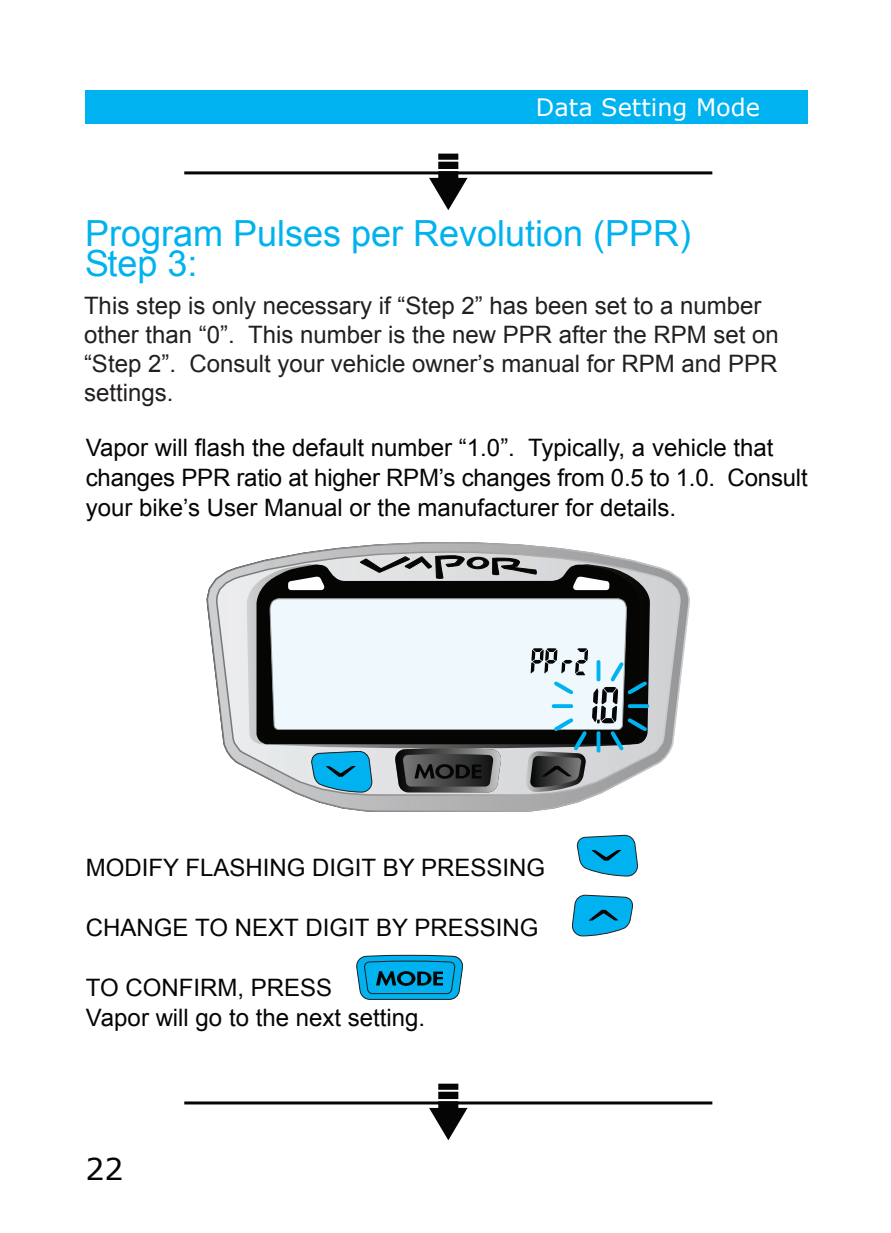
<style>
.page{position:relative;width:891px;height:1233px;background:#fff}
.page>*{position:absolute;margin:0;border:0;box-sizing:border-box;transform-origin:0 0}
.t1{font:36px/30px "Arial";color:#00b2ef}
.t2{font:30px "Verdana";color:#040504}
.t3{font:24px/30px "Arial";color:#040504}
.t4{font:24px/28.8px "Arial";color:#231f20}
.t5{font:24px "Verdana";color:#fff}
</style>
<div class="page">
<svg style="left:207px;top:546px;width:483px;height:266px"></svg>
<svg style="left:247px;top:563px;width:403px;height:185px;background:#a3a4a5"></svg>
<svg style="left:359px;top:542px;width:178px;height:21px;background:#a8a8a9"></svg>
<svg style="left:257px;top:563px;width:383px;height:181px;background:#626262"></svg>
<svg style="left:288px;top:576px;width:36px;height:1px"></svg>
<svg style="left:573px;top:576px;width:36px;height:1px"></svg>
<svg style="left:394px;top:758px;width:108px;height:34px;background:#4c4c4c"></svg>
<svg style="left:270px;top:577px;width:357px;height:181px"></svg>
<div style="left:85px;top:91px;width:723px;height:33px;background:#00b2ef"></div>
<svg style="left:525px;top:648px;width:124px;height:144px"></svg>
<hr style="left:184px;top:171px;width:528px;height:3px;background:#040504">
<svg style="left:429px;top:154px;width:39px;height:56px"></svg>
<hr style="left:184px;top:1101px;width:528px;height:3px;background:#040504">
<svg style="left:429px;top:1084px;width:39px;height:56px"></svg>
<svg style="left:577px;top:835px;width:61px;height:41px;background:#27acd9"></svg>
<svg style="left:311px;top:751px;width:62px;height:41px;background:#24a6d3"></svg>
<svg style="left:572px;top:895px;width:61px;height:41px;background:#27acd9"></svg>
<svg style="left:356px;top:955px;width:107px;height:45px;background:#1294c1"></svg>
<p class="t5" style="left:536px;top:91px;width:226px">Data Setting Mode</p>
<h1 class="t1" style="left:85px;top:219px;width:608px">Program Pulses per Revolution (PPR)<br>Step 3:</h1>
<p class="t4" style="left:84px;top:292px;width:696px">This step is only necessary if “Step 2” has been set to a number other than “0”. This number is the new PPR after the RPM set on “Step 2”. Consult your vehicle owner’s manual for RPM and PPR settings.</p>
<p class="t3" style="left:86px;top:432px;width:724px">Vapor will flash the default number “1.0”. Typically, a vehicle that changes PPR ratio at higher RPM’s changes from 0.5 to 1.0. Consult your bike’s User Manual or the manufacturer for details.</p>
<p class="t3" style="left:86px;top:852px;width:461px">MODIFY FLASHING DIGIT BY PRESSING</p>
<p class="t3" style="left:86px;top:912px;width:454px">CHANGE TO NEXT DIGIT BY PRESSING</p>
<p class="t3" style="left:86px;top:972px;width:341px">TO CONFIRM, PRESS<br>Vapor will go to the next setting.</p>
<p class="t2" style="left:85px;top:1149px;width:40px">22</p>
</div>
